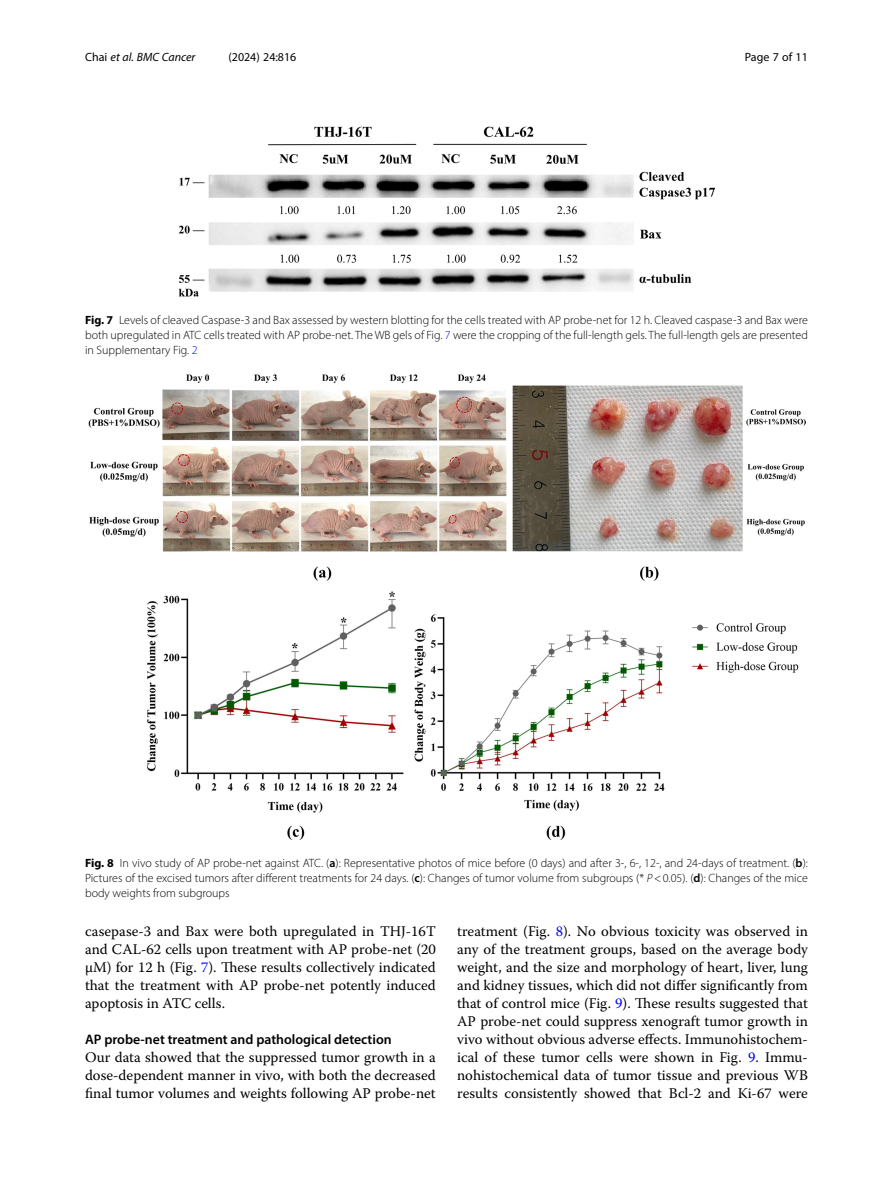
<style>
.page{position:relative;width:893px;height:1191px;background:#fff}
.page>*{position:absolute;margin:0;border:0;box-sizing:border-box;transform-origin:0 0}
.Body_Text{font:14.7px/18px "Warnock Pro";color:#000;text-align:justify}
.Head_2{font:600 13.8px "Myriad Pro";color:#000}
.Figure_Caption{font:300 12px/15px "Myriad Pro";color:#000;text-align:justify}
.t1{font:12px "Myriad Pro";color:#000}
.t2{font:italic 12px "Myriad Pro";color:#000}
.s1{font-style:normal}
.s2{font-weight:700}
.s3{color:#00f}
.s4{font-weight:600}
.s5{font-style:italic}
</style>
<div class="page">
<img style="left:88px;top:374px;width:718px;height:466px">
<img style="left:179px;top:126px;width:535px;height:171px">
<p class="t2" style="left:85px;top:50px;width:112px"><span class="s1">Chai</span> et al. BMC Cancer</p>
<p class="t1" style="left:228px;top:50px;width:70px">(2024) 24:816</p>
<p class="t1" style="left:745px;top:50px;width:65px">Page 7 of 11</p>
<p class="Figure_Caption" style="left:85px;top:312px;width:724px"><span class="s2">Fig. 7</span> Levels of cleaved Caspase-3 and Bax assessed by western blotting for the cells treated with AP probe-net for 12 h. Cleaved caspase-3 and Bax were both upregulated in ATC cells treated with AP probe-net. The WB gels of Fig. <span class="s3">7</span> were the cropping of the full-length gels. The full-length gels are presented in Supplementary Fig. <span class="s3">2</span></p>
<p class="Figure_Caption" style="left:85px;top:855px;width:724px"><span class="s2">Fig. 8</span> In vivo study of AP probe-net against ATC. (<span class="s4">a</span>): Representative photos of mice before (0 days) and after 3-, 6-, 12-, and 24-days of treatment. (<span class="s4">b</span>):<br>Pictures of the excised tumors after different treatments for 24 days. (<span class="s4">c</span>): Changes of tumor volume from subgroups (* <span class="s5">P</span>&lt;0.05). (<span class="s4">d</span>): Changes of the mice body weights from subgroups</p>
<p class="Body_Text" style="left:85px;top:922px;width:352px">casepase-3 and Bax were both upregulated in THJ-16T and CAL-62 cells upon treatment with AP probe-net (20 µM) for 12 h (Fig. <span class="s3">7</span>). These results collectively indicated that the treatment with AP probe-net potently induced apoptosis in ATC cells.</p>
<p class="Head_2" style="left:85px;top:1031px;width:308px">AP probe-net treatment and pathological detection</p>
<p class="Body_Text" style="left:85px;top:1048px;width:352px">Our data showed that the suppressed tumor growth in a dose-dependent manner in vivo, with both the decreased final tumor volumes and weights following AP probe-net</p>
<p class="Body_Text" style="left:457px;top:922px;width:352px">treatment (Fig. <span class="s3">8</span>). No obvious toxicity was observed in any of the treatment groups, based on the average body weight, and the size and morphology of heart, liver, lung and kidney tissues, which did not differ significantly from that of control mice (Fig. <span class="s3">9</span>). These results suggested that AP probe-net could suppress xenograft tumor growth in vivo without obvious adverse effects. Immunohistochem&shy;ical of these tumor cells were shown in Fig. <span class="s3">9</span>. Immu&shy;nohistochemical data of tumor tissue and previous WB results consistently showed that Bcl-2 and Ki-67 were</p>
</div>
